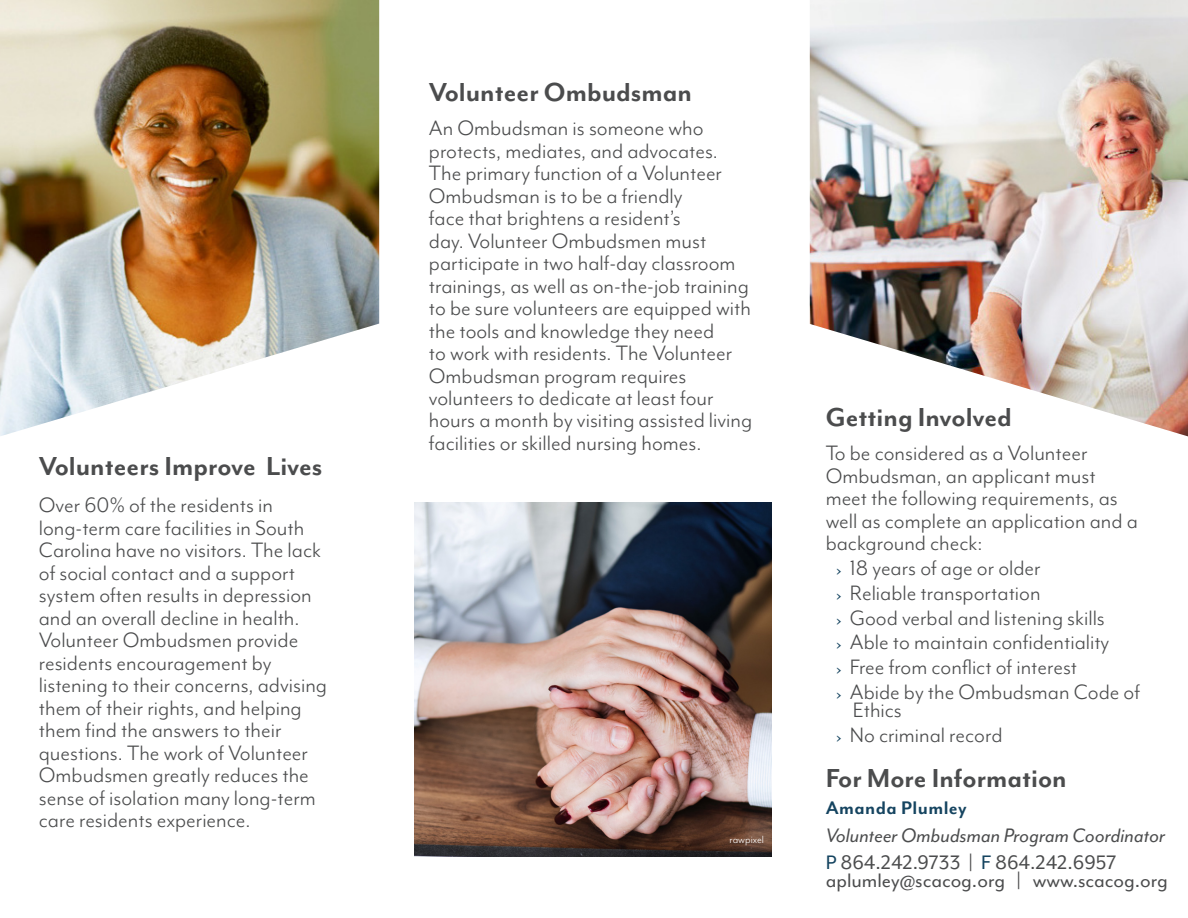
<style>
.page{position:relative;width:1188px;height:918px;background:#fff}
.page>*{position:absolute;margin:0;border:0;box-sizing:border-box;transform-origin:0 0}
.t1{font:700 30px "Mr Eaves Mod OT";color:#4b4c4d}
.t2{font:24px/22.5px "Mr Eaves Mod OT";color:#4b4c4d}
.t3{font:italic 22.5px/27px "Mr Eaves Mod OT";color:#4b4c4d}
.t4{font:22.5px "Mr Eaves Mod OT";color:#4b4c4d}
.t5{font:700 21px "Mr Eaves Mod OT";letter-spacing:.02em;color:#154460}
.t6{font:12px "Mr Eaves Mod OT";color:#fff}
.s1{font-weight:700;font-size:16.5px;color:#154460}
.s2{font-style:normal;color:#154460}
.s3{font-style:normal}
</style>
<div class="page">
<img style="left:0;top:0;width:379px;height:436px">
<img style="left:810px;top:0;width:378px;height:436px">
<img style="left:415px;top:502px;width:356px;height:355px">
<p class="t1" style="left:39px;top:450px;width:285px">Volunteers Improve Lives</p>
<p class="t2" style="left:39px;top:494px;width:290px">Over 60% of the residents in long-term care facilities in South<br>Carolina have no visitors. The lack of social contact and a support system often results in depression and an overall decline in health.<br>Volunteer Ombudsmen provide residents encouragement by listening to their concerns, advising them of their rights, and helping them find the answers to their questions. The work of Volunteer<br>Ombudsmen greatly reduces the sense of isolation many long-term care residents experience.</p>
<p class="t1" style="left:429px;top:75px;width:265px">Volunteer Ombudsman</p>
<p class="t2" style="left:429px;top:117px;width:325px">An Ombudsman is someone who protects, mediates, and advocates.<br>The primary function of a Volunteer Ombudsman is to be a friendly<br>face that brightens a resident’s<br>day. Volunteer Ombudsmen must participate in two half-day classroom trainings, as well as on-the-job training to be sure volunteers are equipped with the tools and knowledge they need<br>to work with residents. The Volunteer Ombudsman program requires volunteers to dedicate at least four hours a month by visiting assisted living facilities or skilled nursing homes.</p>
<p class="t6" style="left:730px;top:833px;width:36px">rawpixel</p>
<p class="t1" style="left:826px;top:401px;width:188px">Getting Involved</p>
<p class="t2" style="left:826px;top:442px;width:314px">To be considered as a Volunteer<br>Ombudsman, an applicant must meet the following requirements, as well as complete an application and a background check:</p>
<p class="t2" style="left:837px;top:556px;width:305px;line-height:24.8px"><span class="s1">›</span> 18 years of age or older<br><span class="s1">›</span> Reliable transportation<br><span class="s1">›</span> Good verbal and listening skills<br><span class="s1">›</span> Able to maintain confidentiality<br><span class="s1">›</span> Free from conflict of interest<br><span class="s1">›</span> Abide by the Ombudsman Code of</p>
<p class="t2" style="left:837px;top:698px;width:167px;line-height:24.8px;text-indent:16px">Ethics<br><span class="s1">›</span> No criminal record</p>
<p class="t1" style="left:826px;top:761px;width:243px">For More Information</p>
<p class="t5" style="left:826px;top:796px;width:142px">Amanda Plumley</p>
<p class="t3" style="left:826px;top:822px;width:341px">Volunteer Ombudsman Program Coordinator<br><span class="s2">P</span> <span class="s3">864.242.9733 |</span> <span class="s2">F</span> <span class="s3">864.242.6957</span></p>
<p class="t4" style="left:826px;top:868px;width:344px">aplumley@scacog.org | www.scacog.org</p>
</div>
